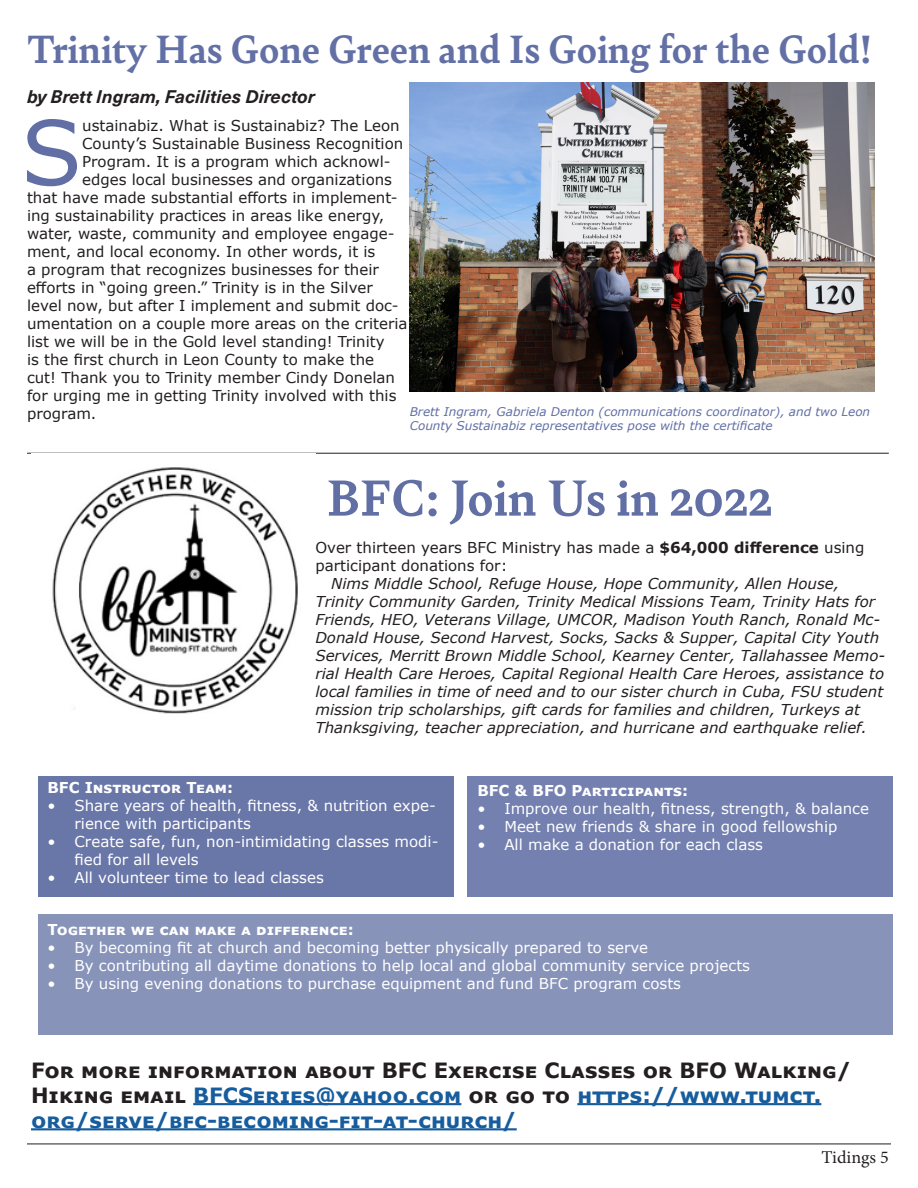
<style>
.page{position:relative;width:918px;height:1188px;background:#fff}
.page>*{position:absolute;margin:0;border:0;box-sizing:border-box;transform-origin:0 0}
.Drop_Cap{font:89.25px "Verdana";color:#616fa4}
.Article_Heading{font:700 54px "Bely";color:#616fa4}
.Article_Heading-2{font:700 42px "Bely";color:#6370a6}
.Small_Heading{font:700 21px/25.2px "Verdana";color:#175d9e}
.Paragraph_Style_1{font:italic 700 18px "Neue Haas Unica W1 G";color:#231f20}
.t1{font:18px "Minion Pro";color:#231f20}
.Drop_Cap-2{font:15px/18px "Verdana";color:#231f20}
.t2{font:italic 15px/18px "Verdana";color:#231f20}
.t3{font:15px/18px "Verdana";color:#fff}
.Small_Heading-2{font:700 15px "Verdana";color:#fff}
.Captions{font:italic 12px/14.4px "Verdana";color:#616fa4}
.s1{font-weight:700}
.s2{color:#231f20}
</style>
<div class="page">
<hr style="left:27px;top:1144px;width:864px;height:1px;background:#231f20">
<img style="left:410px;top:82px;width:464px;height:310px">
<hr style="left:27px;top:453px;width:862px;height:1px;background:#231f20">
<img style="left:52px;top:467px;width:246px;height:247px">
<div style="left:38px;top:776px;width:416px;height:121px;background:#6976a8"></div>
<div style="left:468px;top:776px;width:425px;height:121px;background:#7480af"></div>
<div style="left:38px;top:914px;width:855px;height:121px;background:#8893ba"></div>
<hr style="left:193px;top:1103px;width:268px;height:2px;background:#175d9e">
<hr style="left:577px;top:1103px;width:244px;height:2px;background:#175d9e">
<hr style="left:31px;top:1128px;width:486px;height:2px;background:#175d9e">
<p class="Article_Heading-2" style="left:27px;top:20px;width:846px">Trinity Has Gone Green and Is Going for the Gold!</p>
<p class="Paragraph_Style_1" style="left:27px;top:83px;width:289px">by Brett Ingram, Facilities Director</p>
<p class="Drop_Cap" style="left:21px;top:91px;width:63px">S</p>
<p class="Drop_Cap-2" style="left:82px;top:116px;width:319px">ustainabiz. What is Sustainabiz? The Leon</p>
<p class="Drop_Cap-2" style="left:82px;top:134px;width:323px">County’s Sustainable Business Recognition</p>
<p class="Drop_Cap-2" style="left:82px;top:152px;width:310px">Program. It is a program which acknowl-</p>
<p class="Drop_Cap-2" style="left:82px;top:170px;width:311px">edges local businesses and organizations</p>
<p class="Drop_Cap-2" style="left:27px;top:188px;width:372px">that have made substantial efforts in implement-</p>
<p class="Drop_Cap-2" style="left:27px;top:206px;width:359px">ing sustainability practices in areas like energy,</p>
<p class="Drop_Cap-2" style="left:27px;top:224px;width:369px">water, waste, community and employee engage-</p>
<p class="Drop_Cap-2" style="left:27px;top:242px;width:350px">ment, and local economy. In other words, it is</p>
<p class="Drop_Cap-2" style="left:27px;top:260px;width:353px">a program that recognizes businesses for their</p>
<p class="Drop_Cap-2" style="left:27px;top:278px;width:347px">efforts in “going green.” Trinity is in the Silver</p>
<p class="Drop_Cap-2" style="left:27px;top:296px;width:373px">level now, but after I implement and submit doc-</p>
<p class="Drop_Cap-2" style="left:27px;top:314px;width:382px">umentation on a couple more areas on the criteria</p>
<p class="Drop_Cap-2" style="left:27px;top:332px;width:359px">list we will be in the Gold level standing! Trinity</p>
<p class="Drop_Cap-2" style="left:27px;top:350px;width:349px">is the first church in Leon County to make the</p>
<p class="Drop_Cap-2" style="left:27px;top:368px;width:369px">cut! Thank you to Trinity member Cindy Donelan</p>
<p class="Drop_Cap-2" style="left:27px;top:386px;width:371px">for urging me in getting Trinity involved with this</p>
<p class="Drop_Cap-2" style="left:27px;top:404px;width:71px">program.</p>
<p class="Captions" style="left:410px;top:404px;width:462px">Brett Ingram, Gabriela Denton (communications coordinator), and two Leon<br>County Sustainabiz representatives pose with the certificate</p>
<p class="Article_Heading" style="left:327px;top:459px;width:447px">BFC: Join Us in 2022</p>
<p class="Drop_Cap-2" style="left:315px;top:538px;width:551px">Over thirteen years BFC Ministry has made a <span class="s1">$64,000 difference</span> using participant donations for:</p>
<p class="t2" style="left:315px;top:574px;width:571px;text-indent:16px">Nims Middle School, Refuge House, Hope Community, Allen House, Trinity Community Garden, Trinity Medical Missions Team, Trinity Hats for Friends, HEO, Veterans Village, UMCOR, Madison Youth Ranch, Ronald Mc-Donald House, Second Harvest, Socks, Sacks &amp; Supper, Capital City Youth Services, Merritt Brown Middle School, Kearney Center, Tallahassee Memo&shy;rial Health Care Heroes, Capital Regional Health Care Heroes, assistance to local families in time of need and to our sister church in Cuba, FSU student mission trip scholarships, gift cards for families and children, Turkeys at Thanksgiving, teacher appreciation, and hurricane and earthquake relief.</p>
<p class="Small_Heading-2" style="left:48px;top:777px;width:187px">BFC Instructor Team:</p>
<p class="t3" style="left:75px;top:796px;width:363px;text-indent:-27px">• Share years of health, fitness, &amp; nutrition expe&shy;rience with participants</p>
<p class="t3" style="left:75px;top:832px;width:365px;text-indent:-27px">• Create safe, fun, non-intimidating classes modi&shy;fied for all levels</p>
<p class="t3" style="left:48px;top:868px;width:278px">• All volunteer time to lead classes</p>
<p class="Small_Heading-2" style="left:477px;top:780px;width:212px">BFC &amp; BFO Participants:</p>
<p class="t3" style="left:477px;top:799px;width:393px">• Improve our health, fitness, strength, &amp; balance</p>
<p class="t3" style="left:477px;top:817px;width:362px">• Meet new friends &amp; share in good fellowship</p>
<p class="t3" style="left:477px;top:835px;width:287px">• All make a donation for each class</p>
<p class="Small_Heading-2" style="left:48px;top:919px;width:308px">Together we can make a difference:</p>
<p class="t3" style="left:48px;top:938px;width:602px">• By becoming fit at church and becoming better physically prepared to serve</p>
<p class="t3" style="left:48px;top:956px;width:704px">• By contributing all daytime donations to help local and global community service projects</p>
<p class="t3" style="left:48px;top:974px;width:635px">• By using evening donations to purchase equipment and fund BFC program costs</p>
<p class="Small_Heading" style="left:31px;top:1057px;width:822px"><span class="s2">For more information about BFC Exercise Classes or BFO Walking/<br>Hiking email</span> BFCSeries@yahoo.com <span class="s2">or go to</span> https://www.tumct. org/serve/bfc-becoming-fit-at-church/</p>
<p class="t1" style="left:821px;top:1145px;width:69px">Tidings 5</p>
</div>
